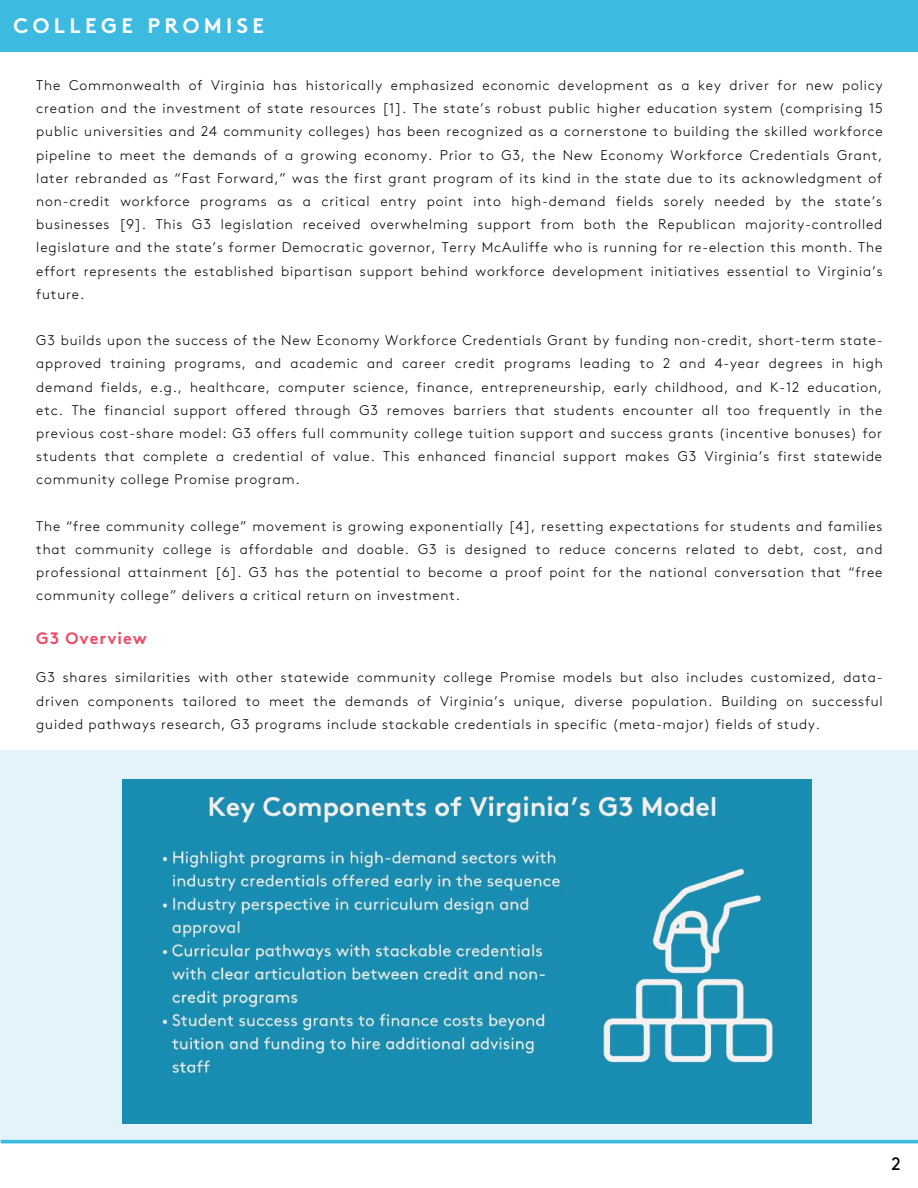
<style>
.page{position:relative;width:918px;height:1188px;background:#fff}
.page>*{position:absolute;margin:0;border:0;box-sizing:border-box;transform-origin:0 0}
.t1{font:21px "Brown Bold Alt";letter-spacing:.21em;color:#fff}
.t2{font:18px "Brown";color:#000}
.t3{font:700 16.5px "Brown";letter-spacing:.06em;color:#ee4a67}
.t4{font:300 13.95px/23.2px "Brown";letter-spacing:.06em;color:#000;text-align:justify}
</style>
<div class="page">
<svg style="left:1px;top:1142px;width:917px;height:1px"></svg>
<div style="left:0;top:0;width:918px;height:52px;background:#3dbae0"></div>
<div style="left:0;top:750px;width:918px;height:392px;background:#e2f4fa"></div>
<img style="left:123px;top:779px;width:688px;height:344px">
<h1 class="t1" style="left:14px;top:18px;width:252px">COLLEGE PROMISE</h1>
<p class="t4" style="left:36px;top:74px;width:848px">The Commonwealth of Virginia has historically emphasized economic development as a key driver for new policy creation and the investment of state resources [1]. The state’s robust public higher education system (comprising 15 public universities and 24 community colleges) has been recognized as a cornerstone to building the skilled workforce pipeline to meet the demands of a growing economy. Prior to G3, the New Economy Workforce Credentials Grant, later rebranded as “Fast Forward,” was the first grant program of its kind in the state due to its acknowledgment of non-credit workforce programs as a critical entry point into high-demand fields sorely needed by the state’s businesses [9]. This G3 legislation received overwhelming support from both the Republican majority-controlled legislature and the state’s former Democratic governor, Terry McAuliffe who is running for re-election this month. The effort represents the established bipartisan support behind workforce development initiatives essential to Virginia’s future.</p>
<p class="t4" style="left:36px;top:329px;width:848px">G3 builds upon the success of the New Economy Workforce Credentials Grant by funding non-credit, short-term state&shy;approved training programs, and academic and career credit programs leading to 2 and 4-year degrees in high demand fields, e.g., healthcare, computer science, finance, entrepreneurship, early childhood, and K-12 education, etc. The financial support offered through G3 removes barriers that students encounter all too frequently in the previous cost-share model: G3 offers full community college tuition support and success grants (incentive bonuses) for students that complete a credential of value. This enhanced financial support makes G3 Virginia’s first statewide community college Promise program.</p>
<p class="t4" style="left:36px;top:515px;width:848px">The “free community college” movement is growing exponentially [4], resetting expectations for students and families that community college is affordable and doable. G3 is designed to reduce concerns related to debt, cost, and professional attainment [6]. G3 has the potential to become a proof point for the national conversation that “free community college” delivers a critical return on investment.</p>
<p class="t3" style="left:36px;top:632px;width:112px">G3 Overview</p>
<p class="t4" style="left:36px;top:667px;width:848px">G3 shares similarities with other statewide community college Promise models but also includes customized, data&shy;driven components tailored to meet the demands of Virginia’s unique, diverse population. Building on successful guided pathways research, G3 programs include stackable credentials in specific (meta-major) fields of study.</p>
<p class="t2" style="left:891px;top:1156px;width:11px">2</p>
</div>
